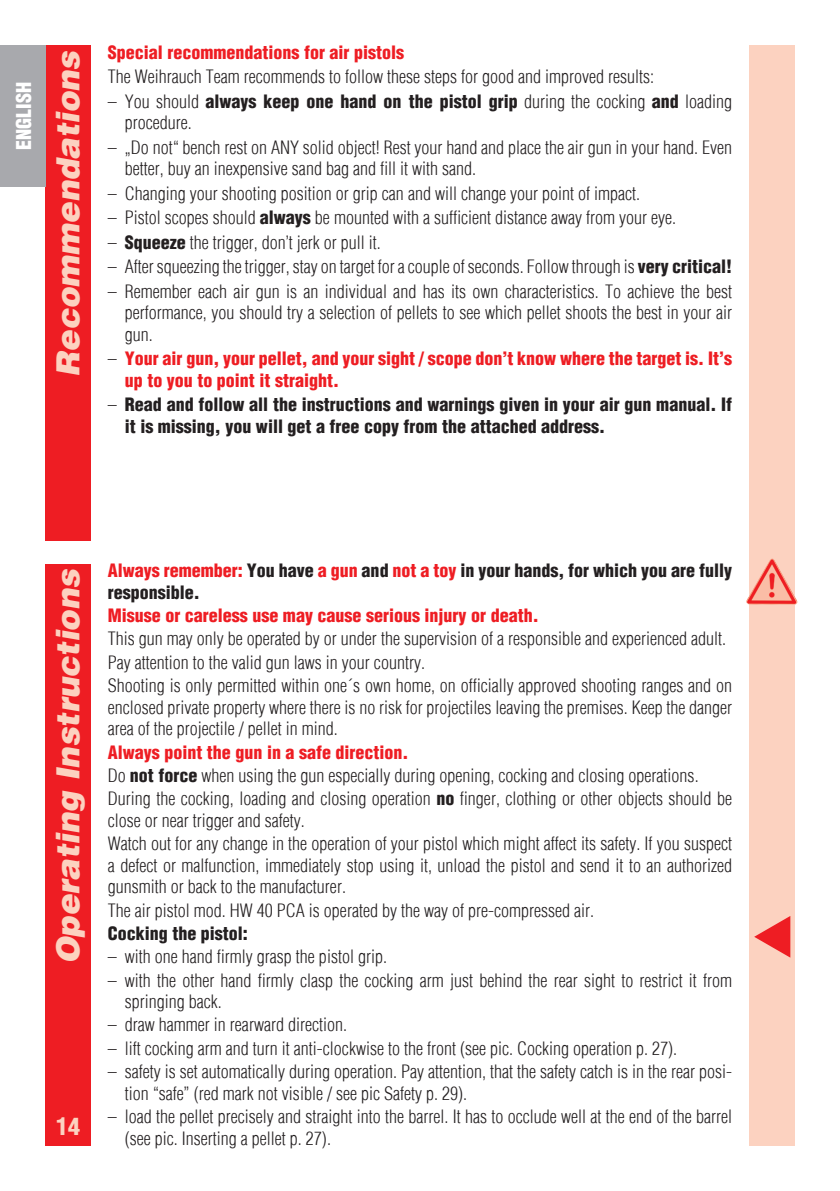
<style>
.page{position:relative;width:840px;height:1191px;background:#fff}
.page>*{position:absolute;margin:0;border:0;box-sizing:border-box;transform-origin:0 0}
.t1{font:italic 900 32px "Helvetica LT";letter-spacing:-.01em;color:#fcd2c0}
.t2{font:900 condensed 24px "Helvetica LT";color:#fcd2c0}
.t3{font:900 condensed 20px "Helvetica LT";color:#fff}
.t4{font:300 condensed 18px/21.6px "Helvetica LT";color:#231f20}
.t5{font:900 condensed 18px/21.6px "Helvetica LT";color:#231f20}
.t6{font:900 condensed 18px/21.6px "Helvetica LT";color:#ee1d23}
.s1{font-weight:900}
.s2{font-weight:300;color:#231f20}
.s3{font-weight:300}
.s4{color:#ee1d23}
.s5{font-weight:900;color:#ee1d23}
</style>
<div class="page">
<div style="left:45px;top:45px;width:46px;height:496px;background:#ee1d23"></div>
<div style="left:748px;top:45px;width:46px;height:1100px;background:#fcd2c0"></div>
<div style="left:45px;top:564px;width:46px;height:581px;background:#ee1d23"></div>
<img style="left:746px;top:558px;width:51px;height:47px">
<div style="left:0;top:45px;width:45px;height:142px;background:#a8a9ad"></div>
<p class="t3" style="left:11px;top:150px;width:69px;rotate:-90deg">ENGLISH</p>
<h1 class="t1" style="left:47px;top:376px;width:327px;rotate:-90deg">Recommendations</h1>
<p class="t6" style="left:108px;top:41px;width:297px">Special recommendations for air pistols</p>
<p class="t4" style="left:108px;top:66px;width:547px">The Weihrauch Team recommends to follow these steps for good and improved results:</p>
<p class="t4" style="left:125px;top:90px;width:608px;text-indent:-17px">– You should <span class="s1">always keep one hand on the pistol grip</span> during the cocking <span class="s1">and</span> loading procedure.</p>
<p class="t4" style="left:125px;top:136px;width:608px;text-indent:-17px">– „Do not“ bench rest on ANY solid object! Rest your hand and place the air gun in your hand. Even better, buy an inexpensive sand bag and fill it with sand.</p>
<p class="t4" style="left:108px;top:182px;width:533px">– Changing your shooting position or grip can and will change your point of impact.</p>
<p class="t4" style="left:108px;top:207px;width:569px">– Pistol scopes should <span class="s1">always</span> be mounted with a sufficient distance away from your eye.</p>
<p class="t4" style="left:108px;top:231px;width:274px">– <span class="s1">Squeeze</span> the trigger, don’t jerk or pull it.</p>
<p class="t4" style="left:108px;top:256px;width:625px">– After squeezing the trigger, stay on target for a couple of seconds. Follow through is <span class="s1">very critical!</span></p>
<p class="t4" style="left:125px;top:280px;width:608px;text-align:justify;text-indent:-17px">– Remember each air gun is an individual and has its own characteristics. To achieve the best performance, you should try a selection of pellets to see which pellet shoots the best in your air gun.</p>
<p class="t6" style="left:125px;top:348px;width:608px;text-indent:-17px"><span class="s2">–</span> Your air gun, your pellet, and your sight / scope don’t know where the target is. It’s up to you to point it straight.</p>
<p class="t5" style="left:125px;top:394px;width:608px;text-indent:-17px"><span class="s3">–</span> Read and follow all the instructions and warnings given in your air gun manual. If it is missing, you will get a free copy from the attached address.</p>
<h1 class="t1" style="left:47px;top:964px;width:397px;rotate:-90deg">Operating Instructions</h1>
<p class="t5" style="left:108px;top:559px;width:625px"><span class="s4">Always remember:</span> You have <span class="s4">a gun</span> and <span class="s4">not a toy</span> in your hands, for which you are fully responsible.</p>
<p class="t6" style="left:108px;top:604px;width:432px">Misuse or careless use may cause serious injury or death.</p>
<p class="t4" style="left:108px;top:627px;width:625px;line-height:23.2px">This gun may only be operated by or under the supervision of a responsible and experienced adult.<br>Pay attention to the valid gun laws in your country.<br>Shooting is only permitted within one´s own home, on officially approved shooting ranges and on</p>
<p class="t4" style="left:108px;top:696px;width:625px">enclosed private property where there is no risk for projectiles leaving the premises. Keep the danger area of the projectile / pellet in mind.</p>
<p class="t4" style="left:108px;top:740px;width:625px;line-height:23.2px"><span class="s5">Always point the gun in a safe direction.<br></span>Do <span class="s1">not force</span> when using the gun especially during opening, cocking and closing operations.<br>During the cocking, loading and closing operation <span class="s1">no</span> finger, clothing or other objects should be</p>
<p class="t4" style="left:108px;top:808px;width:625px;line-height:23.2px">close or near trigger and safety.<br>Watch out for any change in the operation of your pistol which might affect its safety. If you suspect</p>
<p class="t4" style="left:108px;top:854px;width:625px">a defect or malfunction, immediately stop using it, unload the pistol and send it to an authorized gunsmith or back to the manufacturer.</p>
<p class="t4" style="left:108px;top:899px;width:487px">The air pistol mod. HW 40 PCA is operated by the way of pre-compressed air.</p>
<p class="t5" style="left:108px;top:922px;width:142px">Cocking the pistol:</p>
<p class="t4" style="left:108px;top:945px;width:280px">– with one hand firmly grasp the pistol grip.</p>
<p class="t4" style="left:125px;top:969px;width:608px;text-indent:-17px">– with the other hand firmly clasp the cocking arm just behind the rear sight to restrict it from springing back.</p>
<p class="t4" style="left:108px;top:1014px;width:240px">– draw hammer in rearward direction.</p>
<p class="t4" style="left:108px;top:1037px;width:570px">– lift cocking arm and turn it anti-clockwise to the front (see pic. Cocking operation p. 27).</p>
<p class="t4" style="left:125px;top:1060px;width:608px;text-indent:-17px">– safety is set automatically during operation. Pay attention, that the safety catch is in the rear posi&shy;tion “safe” (red mark not visible / see pic Safety p. 29).</p>
<p class="t4" style="left:125px;top:1105px;width:608px;text-indent:-17px">– load the pellet precisely and straight into the barrel. It has to occlude well at the end of the barrel (see pic. Inserting a pellet p. 27).</p>
<h2 class="t2" style="left:56px;top:1111px;width:25px">14</h2>
</div>
